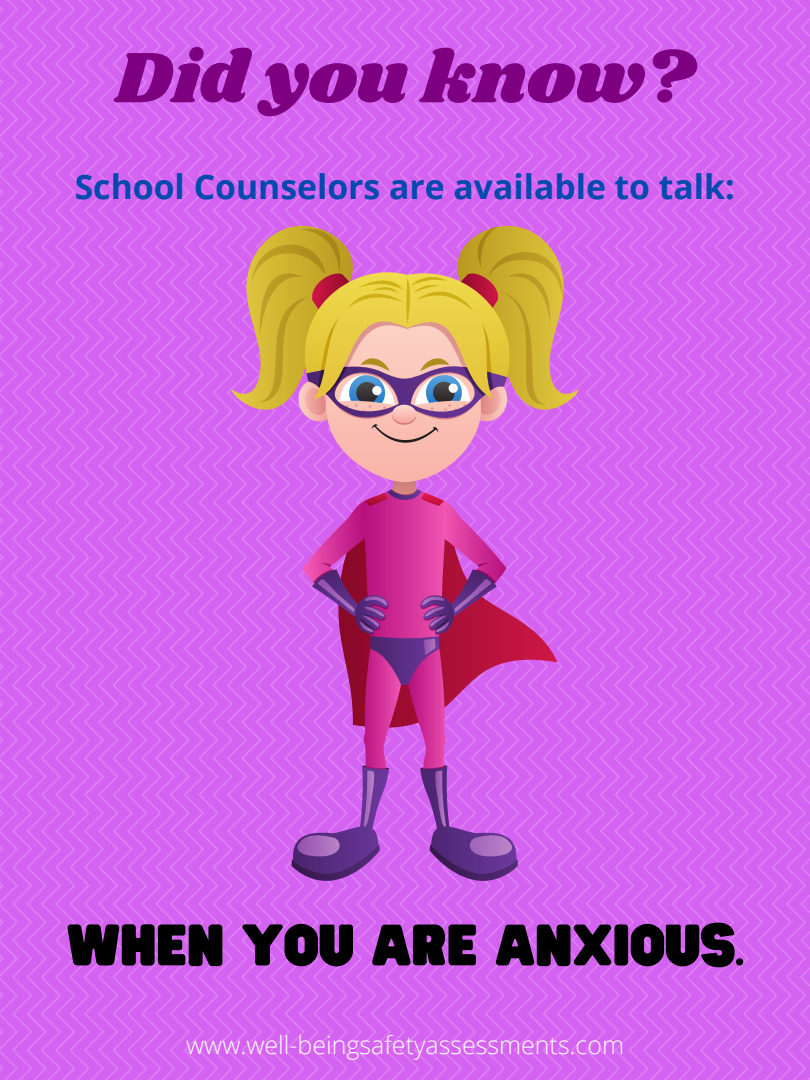
<style>
.page{position:relative;width:810px;height:1080px;background:#fff}
.page>*{position:absolute;margin:0;border:0;box-sizing:border-box;transform-origin:0 0}
.t1{font:73.88px "Shrikhand";color:#7d0080}
.t2{font:51.25px "Hitand Run";color:#000}
.t3{font:700 33.75px "Open Sans";color:#004aad}
.t4{font:300 25px "Open Sans";color:#fff}
</style>
<div class="page">
<img style="left:0;top:0;width:810px;height:1080px">
<svg style="left:231px;top:225px;width:348px;height:657px;background:#cb6db5"></svg>
<h1 class="t1" style="left:116px;top:26px;width:580px">Did you know?</h1>
<p class="t3" style="left:75px;top:163px;width:662px">School Counselors are available to talk:</p>
<h2 class="t2" style="left:67px;top:917px;width:679px">WHEN YOU ARE ANXIOUS.</h2>
<p class="t4" style="left:186px;top:1027px;width:439px">www.well-beingsafetyassessments.com</p>
</div>
